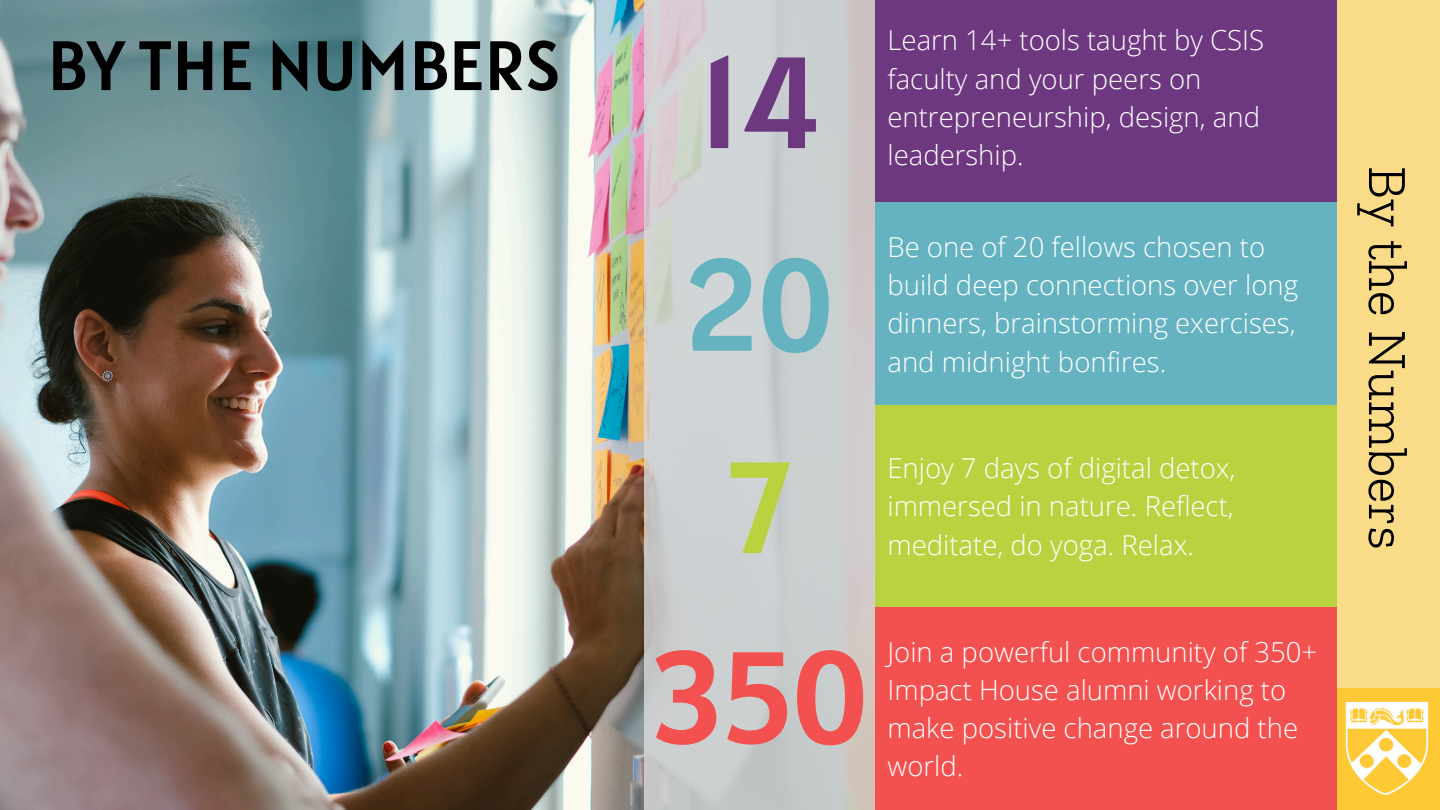
<style>
.page{position:relative;width:1440px;height:810px;background:#fff}
.page>*{position:absolute;margin:0;border:0;box-sizing:border-box;transform-origin:0 0}
.t1{font:130px "Alatsi";color:#f35050}
.t2{font:130px "Alatsi";color:#6d3880}
.t3{font:130px "Alatsi";color:#65b3c0}
.t4{font:130px "Alatsi";color:#bad140}
.t5{font:70px "Alatsi";color:#000}
.t6{font:300 55.2px "Zilla Slab";color:#000}
.t7{font:300 27.5px/38.2px "Open Sans";color:#fff}
</style>
<div class="page">
<div style="left:1336px;top:0;width:104px;height:696px;background:#fadc88"></div>
<div style="left:1336px;top:688px;width:104px;height:122px;background:#fec935"></div>
<img style="left:1345px;top:703px;width:84px;height:93px">
<img style="left:0;top:0;width:644px;height:810px">
<div style="left:875px;top:0;width:461px;height:203px;background:#6d3880"></div>
<div style="left:875px;top:203px;width:461px;height:202px;background:#65b3c0"></div>
<div style="left:875px;top:405px;width:461px;height:203px;background:#bad140"></div>
<div style="left:875px;top:608px;width:461px;height:202px;background:#f35050"></div>
<svg style="left:644px;top:0;width:231px;height:810px;fill:#ccd0d0"></svg>
<p class="t5" style="left:47px;top:20px;width:514px">BY THE NUMBERS</p>
<p class="t2" style="left:699px;top:18px;width:122px">14</p>
<p class="t3" style="left:685px;top:221px;width:150px">20</p>
<p class="t4" style="left:725px;top:423px;width:70px">7</p>
<p class="t7" style="left:887px;top:21px;width:378px">Learn 14+ tools taught by CSIS faculty and your peers on entrepreneurship, design, and leadership.</p>
<p class="t7" style="left:887px;top:227px;width:412px">Be one of 20 fellows chosen to build deep connections over long dinners, brainstorming exercises, and midnight bonfires.</p>
<p class="t7" style="left:887px;top:448px;width:349px;text-align:justify">Enjoy 7 days of digital detox, immersed in nature. Reflect, meditate, do yoga. Relax.</p>
<h1 class="t1" style="left:651px;top:613px;width:219px">350</h1>
<h3 class="t7" style="left:887px;top:632px;width:431px">Join a powerful community of 350+<br>Impact House alumni working to make positive change around the world.</h3>
<h2 class="t6" style="left:1421px;top:166px;width:385px;rotate:90deg">By the Numbers</h2>
</div>
